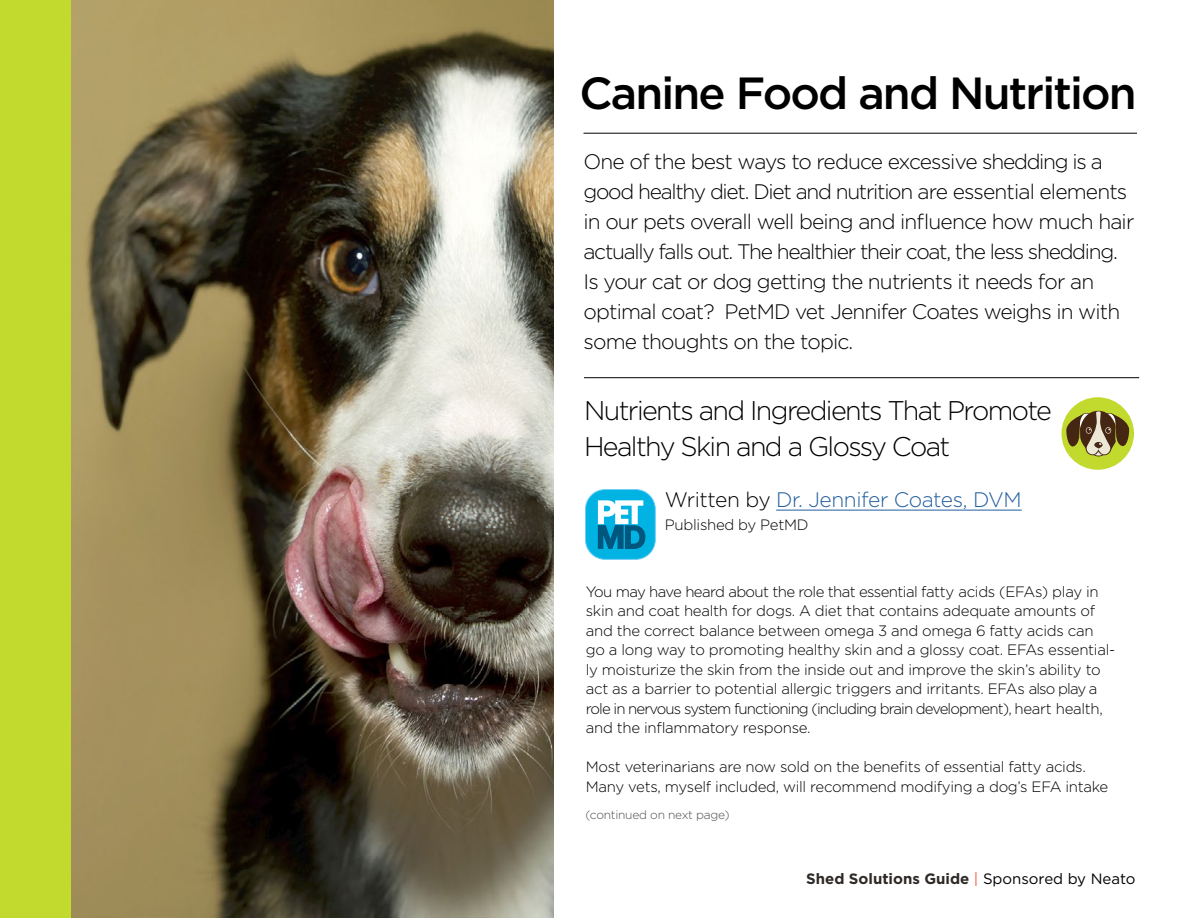
<style>
.page{position:relative;width:1188px;height:918px;background:#fff}
.page>*{position:absolute;margin:0;border:0;box-sizing:border-box;transform-origin:0 0}
.t1{font:500 45px "Gotham HTF";letter-spacing:-.04em;color:#000}
.t2{font:300 27px/36px "Gotham HTF";letter-spacing:-.06em;color:#000}
.t3{font:300 21px/30px "Gotham HTF";letter-spacing:-.04em;color:#000}
.t4{font:300 21px "Gotham HTF";letter-spacing:-.02em;color:#215e9e}
.t5{font:300 15px/19.5px "Gotham HTF";letter-spacing:-.02em;color:#000}
.t6{font:700 15px "Gotham HTF";color:#2e2926}
.t7{font:300 12px "Gotham HTF";letter-spacing:-.02em;color:#4d4d4f}
.s1{color:#000}
.s2{font-weight:400;color:#f2593b}
.s3{font-weight:400;color:#000}
</style>
<div class="page">
<img style="left:71px;top:0;width:483px;height:918px">
<hr style="left:584px;top:133px;width:553px;height:1px;background:#000">
<div style="left:0;top:0;width:71px;height:918px;background:#c2d92e"></div>
<hr style="left:776px;top:510px;width:246px;height:1px;background:#215e9e">
<div style="left:585px;top:490px;width:70px;height:69px;background:#00b3e3;border-radius:20px"></div>
<div style="left:585px;top:489px;width:70px;height:71px;border:1px solid #6dcff6;border-radius:20px"></div>
<svg style="left:598px;top:500px;width:47px;height:49px"></svg>
<div style="left:1062px;top:397px;width:72px;height:73px;background:#c2d92e;border-radius:50%"></div>
<svg style="left:1065px;top:411px;width:65px;height:49px"></svg>
<hr style="left:584px;top:377px;width:555px;height:1px;background:#000">
<h1 class="t1" style="left:579px;top:67px;width:559px">Canine Food and Nutrition</h1>
<p class="t3" style="left:584px;top:147px;width:552px">One of the best ways to reduce excessive shedding is a good healthy diet. Diet and nutrition are essential elements in our pets overall well being and influence how much hair actually falls out. The healthier their coat, the less shedding.<br>Is your cat or dog getting the nutrients it needs for an optimal coat? PetMD vet Jennifer Coates weighs in with some thoughts on the topic.</p>
<h2 class="t2" style="left:584px;top:393px;width:470px">Nutrients and Ingredients That Promote<br>Healthy Skin and a Glossy Coat</h2>
<h3 class="t4" style="left:665px;top:488px;width:358px"><span class="s1">Written by</span> Dr. Jennifer Coates, DVM</h3>
<p class="t5" style="left:665px;top:515px;width:145px">Published by PetMD</p>
<p class="t5" style="left:586px;top:582px;width:531px">You may have heard about the role that essential fatty acids (EFAs) play in skin and coat health for dogs. A diet that contains adequate amounts of and the correct balance between omega 3 and omega 6 fatty acids can go a long way to promoting healthy skin and a glossy coat. EFAs essential&shy;ly moisturize the skin from the inside out and improve the skin’s ability to act as a barrier to potential allergic triggers and irritants. EFAs also play a role in nervous system functioning (including brain development), heart health, and the inflammatory response.</p>
<p class="t5" style="left:586px;top:757px;width:524px">Most veterinarians are now sold on the benefits of essential fatty acids.<br>Many vets, myself included, will recommend modifying a dog’s EFA intake</p>
<p class="t7" style="left:585px;top:808px;width:146px">(continued on next page)</p>
<p class="t6" style="left:806px;top:870px;width:331px">Shed Solutions Guide <span class="s2">|</span> <span class="s3">Sponsored by Neato</span></p>
</div>
